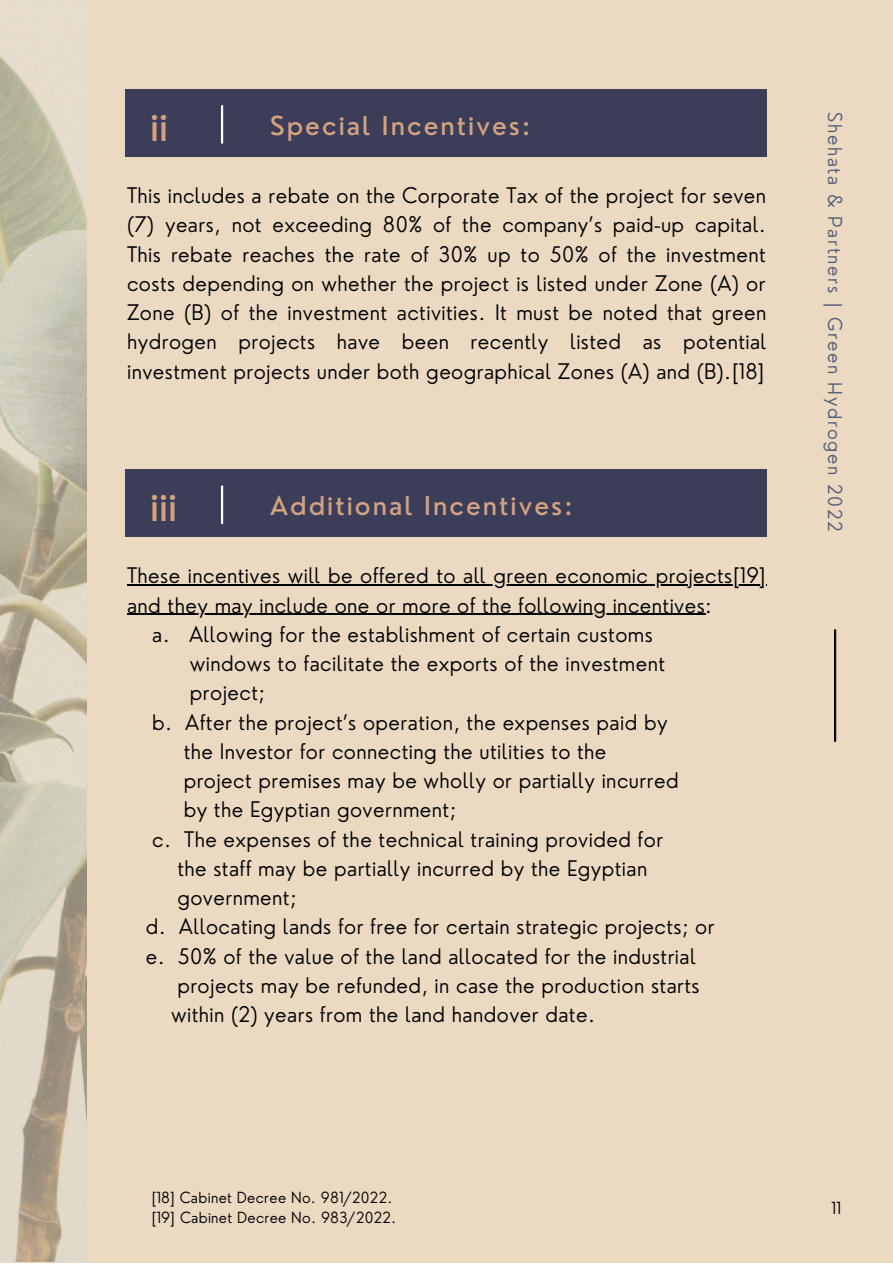
<style>
.page{position:relative;width:893px;height:1264px;background:#fff}
.page>*{position:absolute;margin:0;border:0;box-sizing:border-box;transform-origin:0 0}
.t1{font:500 37.5px "Nourd";color:#d2a282}
.t2{font:500 25.5px "Nourd";letter-spacing:.08em;color:#d2a282}
.t3{font:300 21px/29.2px "Nourd";letter-spacing:.02em;color:#000;text-align:justify}
.t4{font:300 18.75px "Nourd";letter-spacing:.09em;color:#545e75}
.t5{font:300 16.35px "Nourd";color:#000}
.t6{font:300 15px/20.2px "Nourd";letter-spacing:.02em;color:#000}
</style>
<div class="page">
<div style="left:0;top:0;width:892px;height:1262px;background:#ebd9c2"></div>
<img style="left:0;top:0;width:86px;height:1260px">
<hr style="left:835px;top:629px;width:1px;height:112px;background:#000">
<hr style="left:833px;top:629px;width:2px;height:112px;background:#000">
<div style="left:126px;top:89px;width:640px;height:68px;background:#3c3d59"></div>
<hr style="left:221px;top:105px;width:2px;height:38px;background:#fff">
<div style="left:126px;top:469px;width:640px;height:68px;background:#3c3d59"></div>
<hr style="left:127px;top:584px;width:639px;height:1px;background:#000">
<hr style="left:127px;top:614px;width:578px;height:1px;background:#000">
<hr style="left:221px;top:485px;width:2px;height:39px;background:#fff">
<h1 class="t1" style="left:150px;top:103px;width:19px">ii</h1>
<p class="t2" style="left:270px;top:109px;width:261px">Special Incentives:</p>
<p class="t3" style="left:127px;top:180px;width:641px">This includes a rebate on the Corporate Tax of the project for seven (7) years, not exceeding 80% of the company’s paid-up capital.<br>This rebate reaches the rate of 30% up to 50% of the investment costs depending on whether the project is listed under Zone (A) or Zone (B) of the investment activities. It must be noted that green hydrogen projects have been recently listed as potential investment projects under both geographical Zones (A) and (B).[18]</p>
<h1 class="t1" style="left:150px;top:483px;width:28px">iii</h1>
<p class="t2" style="left:270px;top:489px;width:304px">Additional Incentives:</p>
<p class="t3" style="left:127px;top:561px;width:640px">These incentives will be offered to all green economic projects[19]</p>
<p class="t3" style="left:127px;top:590px;width:586px">and they may include one or more of the following incentives:</p>
<p class="t3" style="left:152px;top:619px;width:502px">a. Allowing for the establishment of certain customs</p>
<p class="t3" style="left:190px;top:648px;width:476px">windows to facilitate the exports of the investment</p>
<p class="t3" style="left:190px;top:678px;width:77px">project;</p>
<p class="t3" style="left:152px;top:707px;width:517px">b. After the project’s operation, the expenses paid by</p>
<p class="t3" style="left:184px;top:736px;width:424px">the Investor for connecting the utilities to the</p>
<p class="t3" style="left:184px;top:765px;width:496px">project premises may be wholly or partially incurred</p>
<p class="t3" style="left:184px;top:794px;width:274px">by the Egyptian government;</p>
<p class="t3" style="left:152px;top:824px;width:512px">c. The expenses of the technical training provided for</p>
<p class="t3" style="left:177px;top:853px;width:471px">the staff may be partially incurred by the Egyptian</p>
<p class="t3" style="left:177px;top:882px;width:121px">government;</p>
<p class="t3" style="left:146px;top:911px;width:570px">d. Allocating lands for free for certain strategic projects; or</p>
<p class="t3" style="left:146px;top:941px;width:551px">e. 50% of the value of the land allocated for the industrial</p>
<p class="t3" style="left:177px;top:970px;width:524px">projects may be refunded, in case the production starts</p>
<p class="t3" style="left:171px;top:999px;width:425px">within (2) years from the land handover date.</p>
<p class="t4" style="left:846px;top:112px;width:421px;rotate:90deg">Shehata &amp; Partners | Green Hydrogen 2022</p>
<p class="t6" style="left:151px;top:1187px;width:246px">[18] Cabinet Decree No. 981/2022. [19] Cabinet Decree No. 983/2022.</p>
<p class="t5" style="left:831px;top:1197px;width:12px">11</p>
</div>
